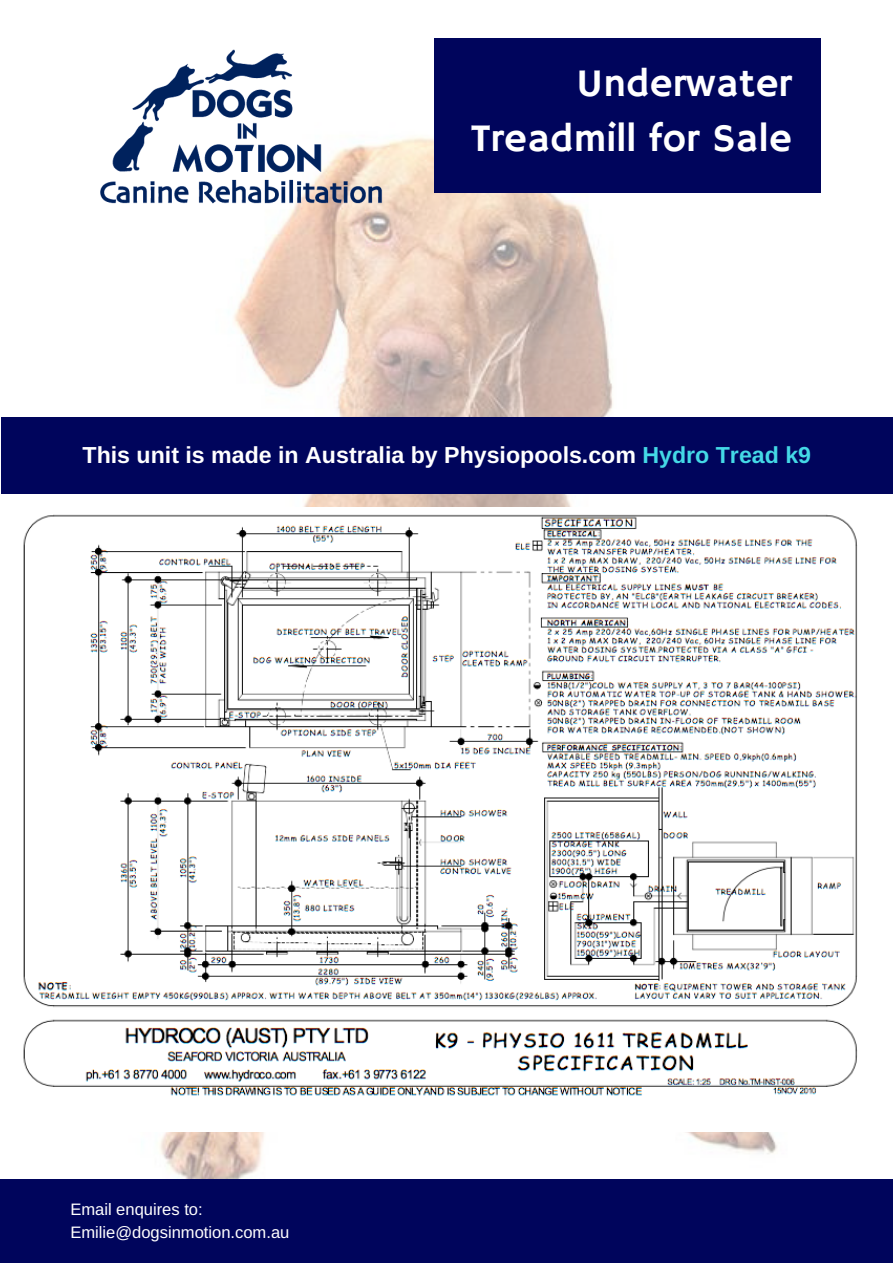
<style>
.page{position:relative;width:893px;height:1263px;background:#fff}
.page>*{position:absolute;margin:0;border:0;box-sizing:border-box;transform-origin:0 0}
.t1{font:39.75px/55.1px "Hammersmith One";color:#fff;text-align:right}
.t2{font:700 23.17px "Arimo";color:#fff}
.t3{font:16.58px/23.1px "Arimo";color:#fff}
.s1{color:#44d9e6}
</style>
<div class="page">
<img style="left:1px;top:110px;width:892px;height:1069px">
<img style="left:89px;top:49px;width:300px;height:166px">
<div style="left:434px;top:39px;width:386px;height:154px;background:#00055c"></div>
<div style="left:1px;top:418px;width:892px;height:76px;background:#00055c"></div>
<div style="left:0;top:1179px;width:893px;height:84px;background:#00055c"></div>
<img style="left:10px;top:507px;width:873px;height:624px">
<h1 class="t1" style="left:471px;top:58px;width:323px">Underwater<br>Treadmill for Sale</h1>
<p class="t2" style="left:83px;top:442px;width:730px">This unit is made in Australia by Physiopools.com <span class="s1">Hydro Tread k9</span></p>
<p class="t3" style="left:70px;top:1197px;width:221px">Email enquires to:<br>Emilie@dogsinmotion.com.au</p>
</div>
